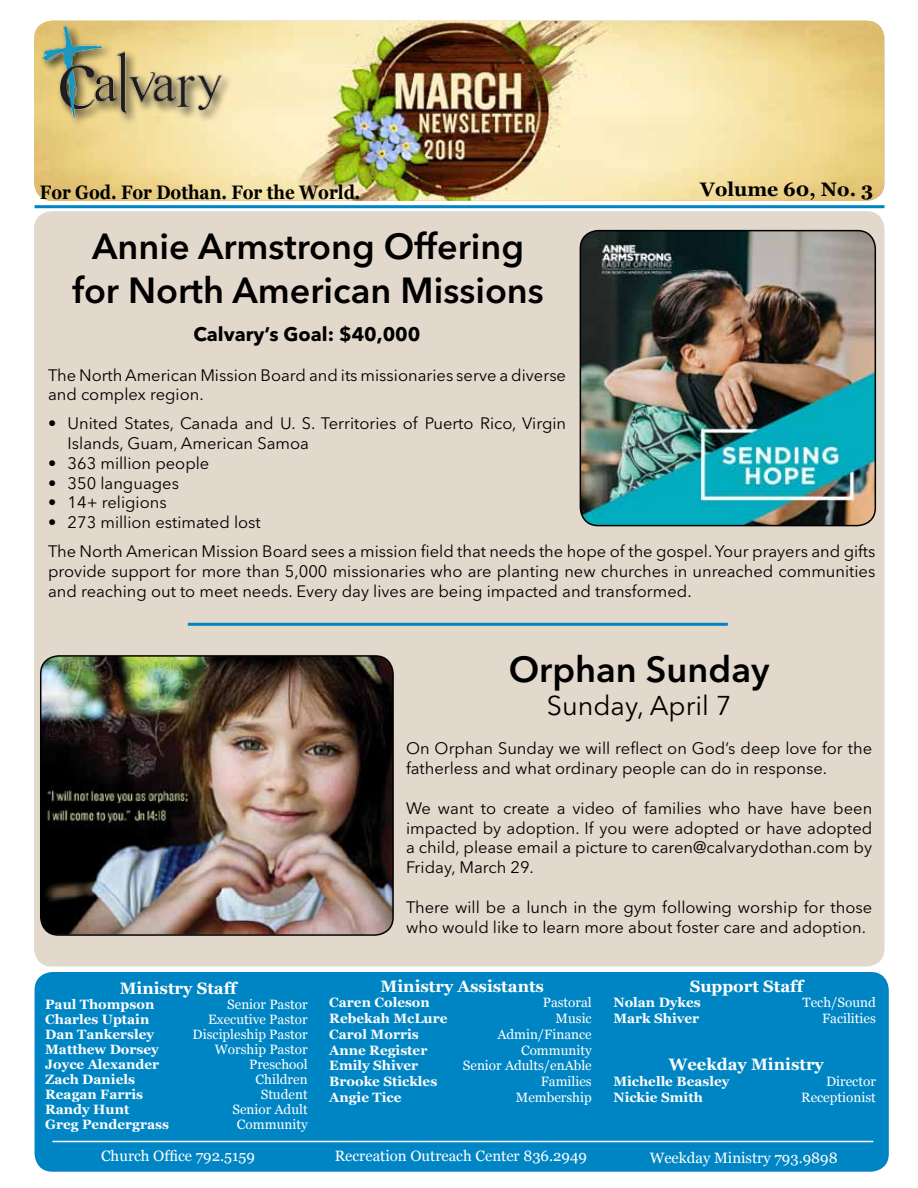
<style>
.page{position:relative;width:918px;height:1188px;background:#fff}
.page>*{position:absolute;margin:0;border:0;box-sizing:border-box;transform-origin:0 0}
.t1{font:600 36px/43.2px "Avenir Next LT Pro";color:#000;text-align:center}
.t2{font:27px "Avenir Next LT Pro";color:#000}
.t3{font:700 19.5px "Georgia";color:#000;scale:.87 1}
.t4{font:700 19.5px "Avenir Next LT Pro";color:#000}
.t5{font:700 19.5px "Georgia";color:#000}
.t6{font:16.5px/19.8px "Avenir Next LT Pro";color:#000}
.t7{font:700 16.5px "Georgia";color:#fff}
.t8{font:15px "Georgia";color:#fff}
.t9{font:700 13.5px "Georgia";color:#fff}
.t10{font:13.5px "Georgia";color:#fff}
</style>
<div class="page">
<div style="left:34px;top:211px;width:851px;height:756px;background:#e3d8cc;border-radius:18px"></div>
<div style="left:35px;top:972px;width:854px;height:200px;background:#0085c4;border-radius:18px"></div>
<hr style="left:52px;top:1141px;width:821px;height:1px;background:#fff">
<img style="left:34px;top:21px;width:850px;height:180px">
<hr style="left:35px;top:205px;width:850px;height:3px;background:#0085c4">
<div style="left:41px;top:23px;width:192px;height:107px;background:#000;opacity:.75"></div>
<img style="left:37px;top:22px;width:187px;height:97px">
<img style="left:41px;top:656px;width:352px;height:279px">
<div style="left:40px;top:655px;width:354px;height:281px;border:2px solid #000;border-radius:18px"></div>
<img style="left:580px;top:231px;width:295px;height:295px">
<div style="left:580px;top:230px;width:296px;height:296px;border:2px solid #000;border-radius:18px"></div>
<hr style="left:188px;top:623px;width:540px;height:3px;background:#0085c4">
<p class="t3" style="left:40px;top:179px;width:370px">For God. For Dothan. For the World.</p>
<p class="t5" style="left:700px;top:176px;width:175px">Volume 60, No. 3</p>
<h1 class="t1" style="left:72px;top:225px;width:473px">Annie Armstrong Offering for North American Missions</h1>
<p class="t4" style="left:194px;top:322px;width:228px">Calvary’s Goal: $40,000</p>
<p class="t6" style="left:48px;top:365px;width:520px">The North American Mission Board and its missionaries serve a diverse and complex region.</p>
<p class="t6" style="left:68px;top:414px;width:500px;text-indent:-20px">• United States, Canada and U. S. Territories of Puerto Rico, Virgin<br>Islands, Guam, American Samoa</p>
<p class="t6" style="left:48px;top:453px;width:163px">• 363 million people</p>
<p class="t6" style="left:48px;top:473px;width:132px">• 350 languages</p>
<p class="t6" style="left:48px;top:493px;width:120px">• 14+ religions</p>
<p class="t6" style="left:48px;top:508px;width:829px;line-height:28.8px">• 273 million estimated lost<br>The North American Mission Board sees a mission field that needs the hope of the gospel. Your prayers and gifts</p>
<p class="t6" style="left:48px;top:561px;width:829px">provide support for more than 5,000 missionaries who are planting new churches in unreached communities and reaching out to meet needs. Every day lives are being impacted and transformed.</p>
<p class="t7" style="left:120px;top:978px;width:119px">Ministry Staff</p>
<p class="t9" style="left:45px;top:996px;width:111px">Paul Thompson</p>
<p class="t10" style="left:227px;top:996px;width:82px">Senior Pastor</p>
<p class="t9" style="left:45px;top:1011px;width:106px">Charles Uptain</p>
<p class="t10" style="left:208px;top:1011px;width:101px">Executive Pastor</p>
<p class="t9" style="left:45px;top:1026px;width:110px">Dan Tankersley</p>
<p class="t10" style="left:193px;top:1026px;width:117px">Discipleship Pastor</p>
<p class="t9" style="left:45px;top:1041px;width:115px">Matthew Dorsey</p>
<p class="t10" style="left:215px;top:1041px;width:94px">Worship Pastor</p>
<p class="t9" style="left:45px;top:1056px;width:116px">Joyce Alexander</p>
<p class="t10" style="left:249px;top:1056px;width:60px">Preschool</p>
<p class="t9" style="left:45px;top:1071px;width:91px">Zach Daniels</p>
<p class="t10" style="left:256px;top:1071px;width:54px">Children</p>
<p class="t9" style="left:45px;top:1086px;width:99px">Reagan Farris</p>
<p class="t10" style="left:261px;top:1086px;width:48px">Student</p>
<p class="t9" style="left:45px;top:1101px;width:86px">Randy Hunt</p>
<p class="t10" style="left:232px;top:1101px;width:77px">Senior Adult</p>
<p class="t9" style="left:45px;top:1116px;width:125px">Greg Pendergrass</p>
<p class="t10" style="left:237px;top:1116px;width:72px">Community</p>
<h1 class="t1" style="left:509px;top:648px;width:262px">Orphan Sunday</h1>
<h2 class="t2" style="left:547px;top:689px;width:186px">Sunday, April 7</h2>
<p class="t6" style="left:406px;top:739px;width:468px">On Orphan Sunday we will reflect on God’s deep love for the fatherless and what ordinary people can do in response.</p>
<p class="t6" style="left:406px;top:798px;width:468px;text-align:justify">We want to create a video of families who have have been impacted by adoption. If you were adopted or have adopted a child, please email a picture to caren@calvarydothan.com by Friday, March 29.</p>
<p class="t6" style="left:406px;top:897px;width:468px">There will be a lunch in the gym following worship for those who would like to learn more about foster care and adoption.</p>
<p class="t7" style="left:381px;top:975px;width:165px">Ministry Assistants</p>
<p class="t9" style="left:329px;top:994px;width:102px">Caren Coleson</p>
<p class="t10" style="left:543px;top:995px;width:51px">Pastoral</p>
<p class="t9" style="left:329px;top:1010px;width:120px">Rebekah McLure</p>
<p class="t10" style="left:556px;top:1010px;width:38px">Music</p>
<p class="t9" style="left:329px;top:1026px;width:91px">Carol Morris</p>
<p class="t10" style="left:497px;top:1026px;width:96px">Admin/Finance</p>
<p class="t9" style="left:329px;top:1041px;width:100px">Anne Register</p>
<p class="t10" style="left:521px;top:1042px;width:72px">Community</p>
<p class="t9" style="left:329px;top:1057px;width:91px">Emily Shiver</p>
<p class="t10" style="left:463px;top:1058px;width:130px">Senior Adults/enAble</p>
<p class="t9" style="left:329px;top:1073px;width:109px">Brooke Stickles</p>
<p class="t10" style="left:541px;top:1073px;width:52px">Families</p>
<p class="t9" style="left:329px;top:1089px;width:74px">Angie Tice</p>
<p class="t10" style="left:516px;top:1089px;width:77px">Membership</p>
<p class="t7" style="left:690px;top:975px;width:115px">Support Staff</p>
<p class="t9" style="left:613px;top:994px;width:89px">Nolan Dykes</p>
<p class="t10" style="left:802px;top:995px;width:75px">Tech/Sound</p>
<p class="t9" style="left:613px;top:1010px;width:87px">Mark Shiver</p>
<p class="t10" style="left:822px;top:1010px;width:55px">Facilities</p>
<p class="t7" style="left:669px;top:1054px;width:156px">Weekday Ministry</p>
<p class="t9" style="left:613px;top:1073px;width:117px">Michelle Beasley</p>
<p class="t10" style="left:826px;top:1073px;width:51px">Director</p>
<p class="t9" style="left:613px;top:1089px;width:91px">Nickie Smith</p>
<p class="t10" style="left:801px;top:1089px;width:76px">Receptionist</p>
<p class="t8" style="left:101px;top:1147px;width:155px">Church Office 792.5159</p>
<p class="t8" style="left:335px;top:1147px;width:254px">Recreation Outreach Center 836.2949</p>
<p class="t8" style="left:650px;top:1148px;width:189px">Weekday Ministry 793.9898</p>
</div>
